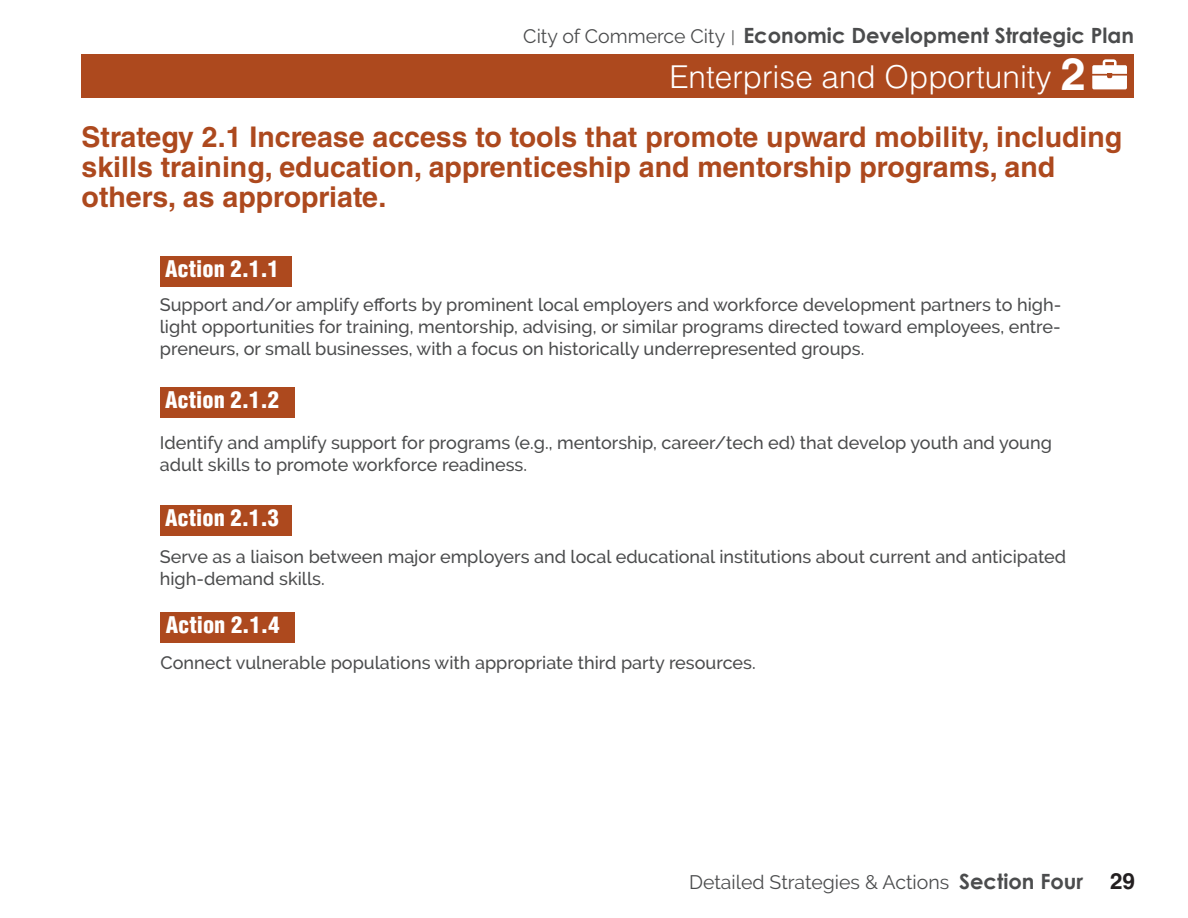
<style>
.page{position:relative;width:1188px;height:918px;background:#fff}
.page>*{position:absolute;margin:0;border:0;box-sizing:border-box;transform-origin:0 0}
.Off{font:700 45px "Helvetica LT Std";color:#fff}
.Off-2{font:300 31.5px "Helvetica LT Std";color:#fff}
.Strategies{font:700 28.5px/30px "Helvetica LT Std";color:#ad491e}
.t1{font:700 22.5px "Helvetica LT Std";color:#231f20}
.Off-3{font:900 condensed 22.35px "Helvetica LT Std";color:#fff}
.t2{font:700 21px "Century Gothic";color:#4b4c4d}
.t3{font:19.5px "Raleway";color:#4b4c4d}
.t4{font:500 18px/21.6px "Raleway";color:#4b4c4d}
.s1{font-family:"Raleway";font-weight:400;font-size:19.5px}
.s2{font-family:"Raleway";font-weight:400;font-size:16.5px}
.s3{font-family:"Century Gothic";font-weight:700;font-size:21px}
</style>
<div class="page">
<div style="left:160px;top:256px;width:132px;height:31px;background:#ad491e"></div>
<div style="left:160px;top:387px;width:134px;height:31px;background:#ad491e"></div>
<div style="left:81px;top:54px;width:1053px;height:43px;background:#ad491e"></div>
<svg style="left:1092px;top:59px;width:35px;height:30px"></svg>
<div style="left:160px;top:505px;width:132px;height:30px;background:#ad491e"></div>
<div style="left:160px;top:612px;width:135px;height:30px;background:#ad491e"></div>
<p class="t2" style="left:523px;top:20px;width:612px"><span class="s1">City of Commerce City</span> <span class="s2">|</span> Economic Development Strategic Plan</p>
<p class="Off-2" style="left:669px;top:58px;width:384px">Enterprise and Opportunity</p>
<p class="Off" style="left:1061px;top:47px;width:27px">2</p>
<p class="Strategies" style="left:82px;top:122px;width:1042px">Strategy 2.1 Increase access to tools that promote upward mobility, including skills training, education, apprenticeship and mentorship programs, and others, as appropriate.</p>
<p class="Off-3" style="left:165px;top:255px;width:115px">Action 2.1.1</p>
<p class="t4" style="left:160px;top:294px;width:903px;text-align:justify">Support and/or amplify efforts by prominent local employers and workforce development partners to high&shy;light opportunities for training, mentorship, advising, or similar programs directed toward employees, entre&shy;preneurs, or small businesses, with a focus on historically underrepresented groups.</p>
<p class="Off-3" style="left:165px;top:386px;width:115px">Action 2.1.2</p>
<p class="t4" style="left:160px;top:432px;width:894px">Identify and amplify support for programs (e.g., mentorship, career/tech ed) that develop youth and young adult skills to promote workforce readiness.</p>
<p class="Off-3" style="left:165px;top:504px;width:115px">Action 2.1.3</p>
<p class="t4" style="left:160px;top:546px;width:908px">Serve as a liaison between major employers and local educational institutions about current and anticipated high-demand skills.</p>
<p class="Off-3" style="left:166px;top:611px;width:115px">Action 2.1.4</p>
<p class="t4" style="left:160px;top:651px;width:597px">Connect vulnerable populations with appropriate third party resources.</p>
<p class="t3" style="left:689px;top:870px;width:396px">Detailed Strategies &amp; Actions <span class="s3">Section Four</span></p>
<p class="t1" style="left:1110px;top:868px;width:27px">29</p>
</div>
